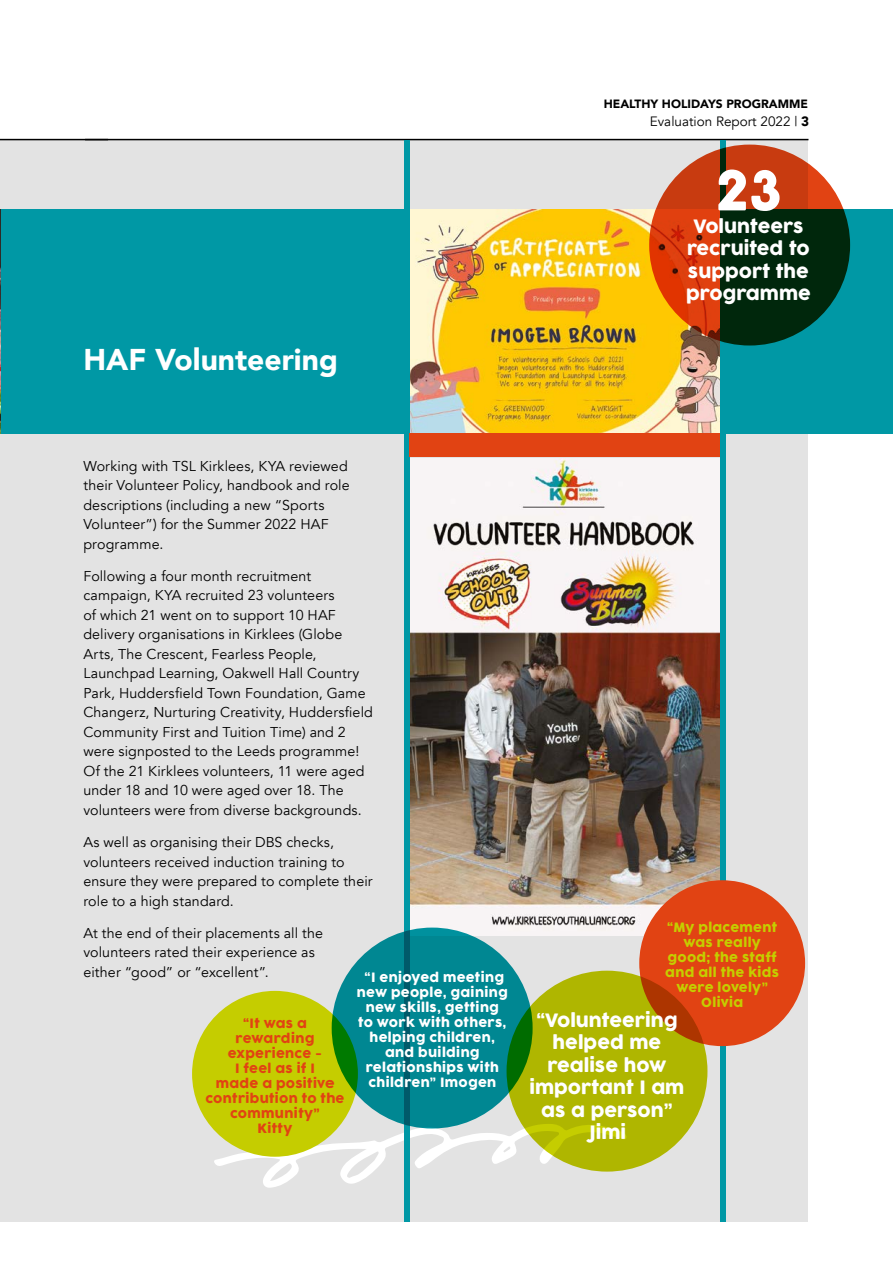
<style>
.page{position:relative;width:893px;height:1263px;background:#fff}
.page>*{position:absolute;margin:0;border:0;box-sizing:border-box;transform-origin:0 0}
.t1{font:54px "COCOGOOSE";color:#fff}
.t2{font:900 30px "Avenir";color:#fff}
.t3{font:18px/22.5px "COCOGOOSE";color:#fff;text-align:center}
.t4{font:14.25px/19.5px "Avenir";letter-spacing:.01em;color:#000}
.t5{font:13.5px "Avenir";color:#000}
.t6{font:12.6px/15px "COCOGOOSE";letter-spacing:.025em;color:#fff;text-align:center}
.t7{font:12.6px/15px "COCOGOOSE";letter-spacing:.025em;color:#e14313;text-align:center}
.t8{font:12.6px/15px "COCOGOOSE";letter-spacing:.02em;color:#c5cd00;text-align:center}
.t9{font:900 12px "Avenir";color:#000}
.s1{font-weight:900}
</style>
<div class="page">
<div style="left:0;top:139px;width:807px;height:1083px;background:#e3e3e3"></div>
<div style="left:0;top:210px;width:893px;height:224px;background:#0098a5"></div>
<hr style="left:0;top:139px;width:108px;height:1px;background:#000">
<hr style="left:85px;top:139px;width:723px;height:1px;background:#000">
<img style="left:0;top:210px;width:1px;height:224px">
<img style="left:409px;top:210px;width:311px;height:224px">
<img style="left:409px;top:458px;width:311px;height:477px">
<svg style="left:214px;top:1122px;width:413px;height:66px"></svg>
<div style="left:404px;top:140px;width:5px;height:1082px;background:#0098a5"></div>
<div style="left:720px;top:140px;width:5px;height:1082px;background:#0098a5"></div>
<div style="left:192px;top:991px;width:166px;height:166px;background:#c5cd00;border-radius:50%"></div>
<svg style="left:649px;top:145px;width:201px;height:200px;background:#68310d"></svg>
<div style="left:639px;top:880px;width:166px;height:166px;background:#e14313;border-radius:50%"></div>
<svg style="left:507px;top:971px;width:200px;height:200px;background:#afb000"></svg>
<svg style="left:332px;top:927px;width:201px;height:201px;background:#018486"></svg>
<div style="left:409px;top:434px;width:311px;height:23px;background:#e14313"></div>
<h2 class="t2" style="left:83px;top:334px;width:256px">HAF Volunteering</h2>
<p class="t9" style="left:604px;top:94px;width:206px">HEALTHY HOLIDAYS PROGRAMME</p>
<p class="t5" style="left:650px;top:113px;width:161px">Evaluation Report 2022 | <span class="s1">3</span></p>
<h1 class="t1" style="left:715px;top:150px;width:69px">23</h1>
<p class="t3" style="left:686px;top:215px;width:126px">Volunteers recruited to support the programme</p>
<p class="t4" style="left:83px;top:456px;width:268px">Working with TSL Kirklees, KYA reviewed their Volunteer Policy, handbook and role descriptions (including a new “Sports Volunteer”) for the Summer 2022 HAF programme.</p>
<p class="t4" style="left:83px;top:567px;width:291px">Following a four month recruitment campaign, KYA recruited 23 volunteers<br>of which 21 went on to support 10 HAF delivery organisations in Kirklees (Globe Arts, The Crescent, Fearless People, Launchpad Learning, Oakwell Hall Country Park, Huddersfield Town Foundation, Game Changerz, Nurturing Creativity, Huddersfield Community First and Tuition Time) and 2 were signposted to the Leeds programme!<br>Of the 21 Kirklees volunteers, 11 were aged under 18 and 10 were aged over 18. The volunteers were from diverse backgrounds.</p>
<p class="t4" style="left:83px;top:833px;width:291px">As well as organising their DBS checks, volunteers received induction training to ensure they were prepared to complete their role to a high standard.</p>
<p class="t4" style="left:83px;top:923px;width:241px">At the end of their placements all the volunteers rated their experience as either “good” or “excellent”.</p>
<p class="t7" style="left:205px;top:1016px;width:140px">“It was a rewarding experience -<br>I feel as if I<br>made a positive contribution to the community”<br>Kitty</p>
<p class="t6" style="left:357px;top:970px;width:152px">“I enjoyed meeting new people, gaining new skills, getting to work with others, helping children, and building relationships with children” Imogen</p>
<p class="t8" style="left:665px;top:920px;width:116px">“My placement was really good; the staff and all the kids were lovely”<br>Olivia</p>
<p class="t3" style="left:529px;top:1009px;width:156px">“Volunteering helped me realise how important I am as a person”<br>Jimi</p>
</div>
